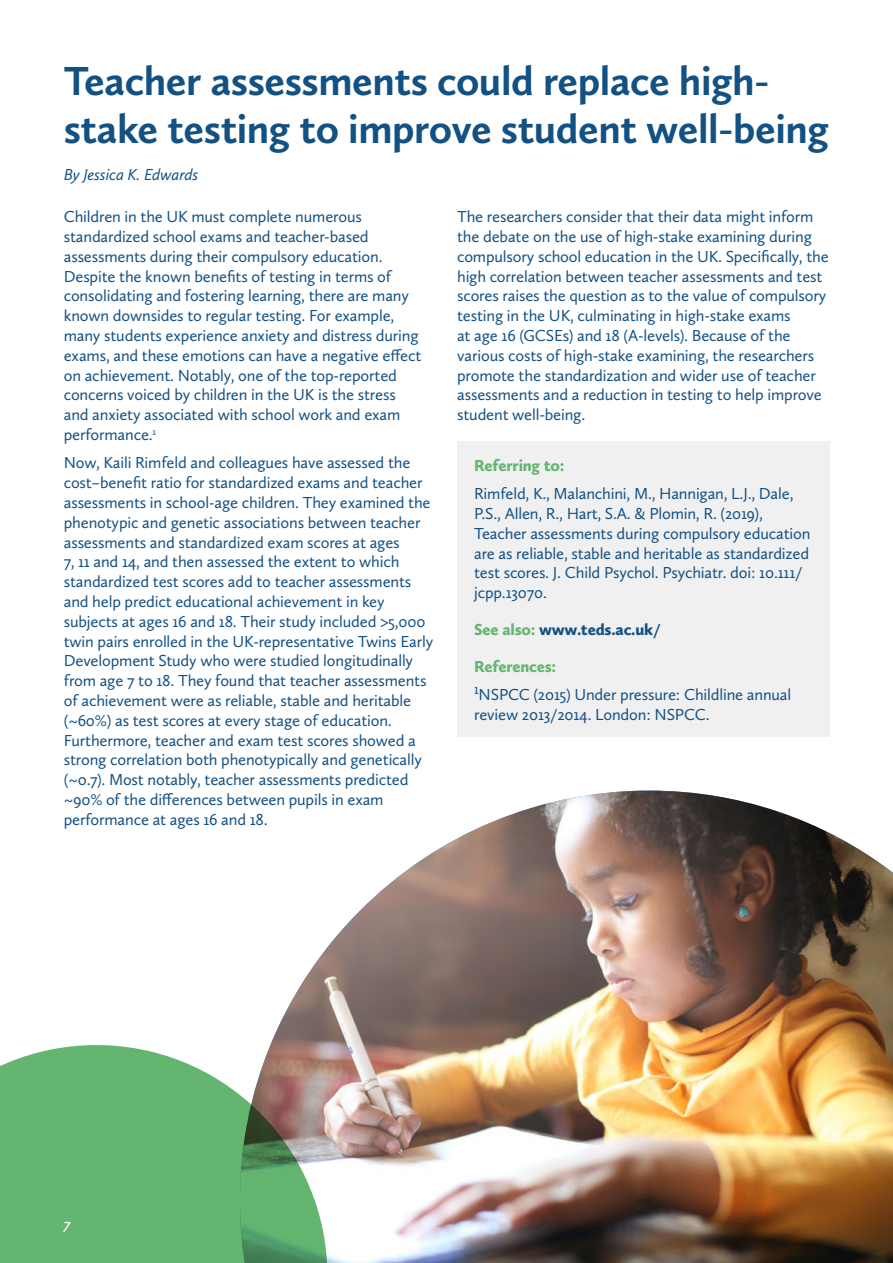
<style>
.page{position:relative;width:893px;height:1263px;background:#fff}
.page>*{position:absolute;margin:0;border:0;box-sizing:border-box;transform-origin:0 0}
.t1{font:700 42px/48px "Calluna Sans";letter-spacing:-.01em;color:#135183}
.t2{font:16.5px/19.8px "Calluna Sans";letter-spacing:-.01em;color:#135183}
.t3{font:900 16.5px "Calluna Sans";letter-spacing:-.01em;color:#64b56f}
.t4{font:900 16.5px "Calluna Sans";letter-spacing:-.01em;color:#135183}
.t5{font:italic 16.5px "Calluna Sans";letter-spacing:-.01em;color:#135183}
.t6{font:italic 600 15px "Calluna Sans";color:#fff}
.s1{color:#64b56f}
</style>
<div class="page">
<img style="left:280px;top:790px;width:613px;height:473px">
<svg style="left:0;top:1022px;width:350px;height:241px;fill:#64b56f"></svg>
<div style="left:457px;top:441px;width:372px;height:296px;background:#f0f0f1"></div>
<h1 class="t1" style="left:64px;top:56px;width:767px">Teacher assessments could replace high&shy;stake testing to improve student well-being</h1>
<p class="t5" style="left:64px;top:165px;width:136px">By Jessica K. Edwards</p>
<p class="t2" style="left:64px;top:207px;width:359px">Children in the UK must complete numerous standardized school exams and teacher-based assessments during their compulsory education.<br>Despite the known benefits of testing in terms of consolidating and fostering learning, there are many known downsides to regular testing. For example, many students experience anxiety and distress during exams, and these emotions can have a negative effect on achievement. Notably, one of the top-reported concerns voiced by children in the UK is the stress and anxiety associated with school work and exam performance.<sup>1</sup></p>
<p class="t2" style="left:64px;top:453px;width:371px">Now, Kaili Rimfeld and colleagues have assessed the cost–benefit ratio for standardized exams and teacher assessments in school-age children. They examined the phenotypic and genetic associations between teacher assessments and standardized exam scores at ages<br>7, 11 and 14, and then assessed the extent to which standardized test scores add to teacher assessments and help predict educational achievement in key subjects at ages 16 and 18. Their study included &gt;5,000 twin pairs enrolled in the UK-representative Twins Early Development Study who were studied longitudinally from age 7 to 18. They found that teacher assessments of achievement were as reliable, stable and heritable (~60%) as test scores at every stage of education.<br>Furthermore, teacher and exam test scores showed a strong correlation both phenotypically and genetically (~0.7). Most notably, teacher assessments predicted ~90% of the differences between pupils in exam performance at ages 16 and 18.</p>
<p class="t2" style="left:457px;top:207px;width:373px">The researchers consider that their data might inform the debate on the use of high-stake examining during compulsory school education in the UK. Specifically, the high correlation between teacher assessments and test scores raises the question as to the value of compulsory testing in the UK, culminating in high-stake exams<br>at age 16 (GCSEs) and 18 (A-levels). Because of the various costs of high-stake examining, the researchers promote the standardization and wider use of teacher assessments and a reduction in testing to help improve student well-being.</p>
<p class="t3" style="left:474px;top:455px;width:92px">Referring to:</p>
<p class="t2" style="left:474px;top:484px;width:338px">Rimfeld, K., Malanchini, M., Hannigan, L.J., Dale, P.S., Allen, R., Hart, S.A. &amp; Plomin, R. (2019), Teacher assessments during compulsory education are as reliable, stable and heritable as standardized test scores. J. Child Psychol. Psychiatr. doi: 10.111/ jcpp.13070.</p>
<p class="t4" style="left:474px;top:619px;width:188px"><span class="s1">See also:</span> www.teds.ac.uk/</p>
<p class="t3" style="left:474px;top:656px;width:84px">References:</p>
<p class="t2" style="left:474px;top:684px;width:319px">¹NSPCC (2015) Under pressure: Childline annual review 2013/2014. London: NSPCC.</p>
<p class="t6" style="left:64px;top:1214px;width:8px">7</p>
</div>
